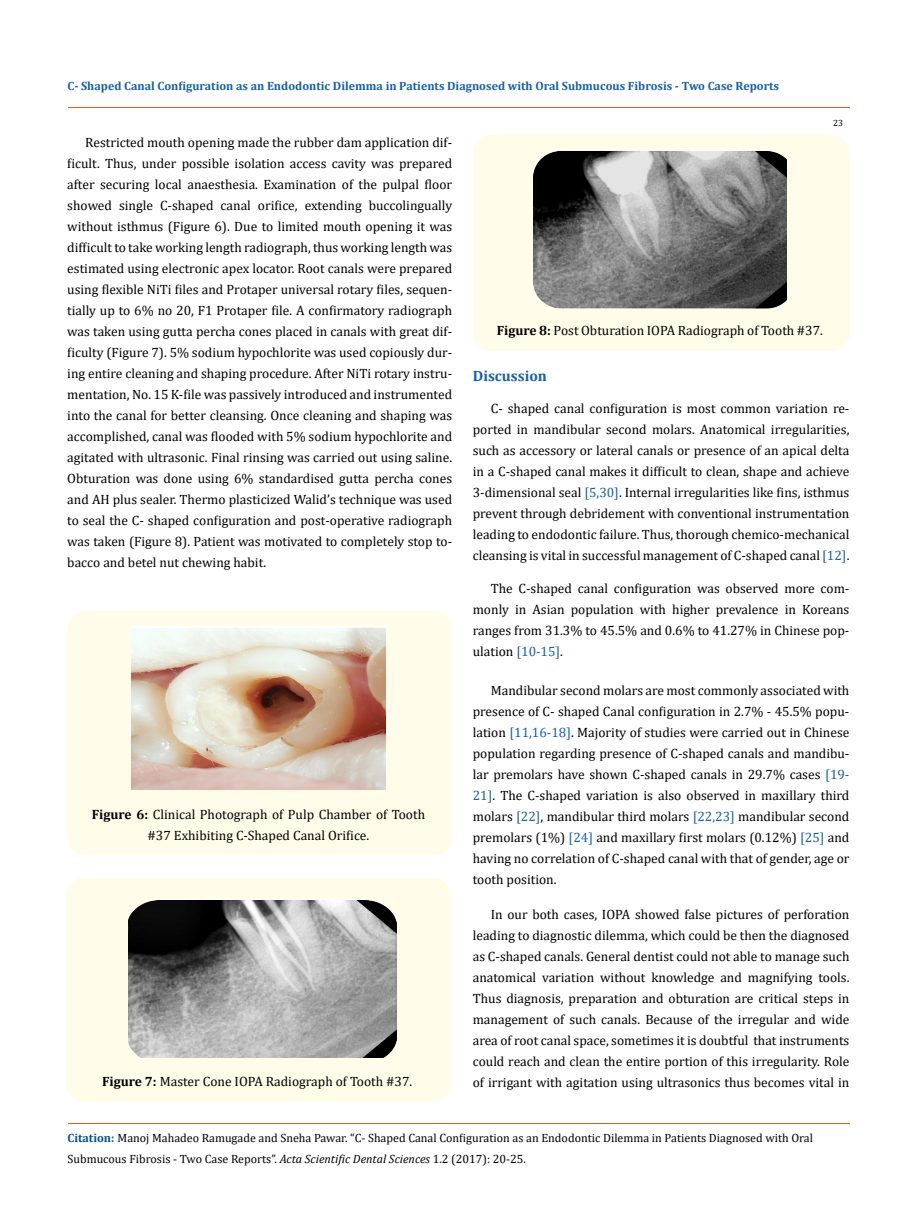
<style>
.page{position:relative;width:917px;height:1226px;background:#fff}
.page>*{position:absolute;margin:0;border:0;box-sizing:border-box;transform-origin:0 0}
.t1{font:700 15px "Cambria";color:#1560a6}
.t2{font:13.5px/21px "Cambria";color:#000;text-align:justify}
.t3{font:12px/21px "Cambria";color:#000}
.t4{font:700 12px "Cambria";color:#1560a6}
.t5{font:9px "Cambria";color:#000}
.s1{font-weight:700}
.s2{color:#1560a6}
.s3{font-weight:700;color:#035089}
.s4{font-style:italic}
</style>
<div class="page">
<div style="left:472px;top:135px;width:377px;height:216px;background:#fffde9;border-radius:18px"></div>
<img style="left:533px;top:151px;width:253px;height:158px">
<div style="left:67px;top:611px;width:385px;height:244px;background:#fffde9;border-radius:18px"></div>
<img style="left:132px;top:627px;width:253px;height:162px">
<div style="left:66px;top:878px;width:385px;height:223px;background:#fffde9;border-radius:18px"></div>
<img style="left:128px;top:900px;width:268px;height:157px">
<hr style="left:68px;top:108px;width:781px;height:1px;background:#e05d1a">
<hr style="left:68px;top:1123px;width:781px;height:1px;background:#e05d1a">
<p class="t4" style="left:68px;top:78px;width:713px">C- Shaped Canal Configuration as an Endodontic Dilemma in Patients Diagnosed with Oral Submucous Fibrosis - Two Case Reports</p>
<p class="t5" style="left:833px;top:118px;width:11px">23</p>
<p class="t2" style="left:67px;top:131px;width:386px;text-indent:18px">Restricted mouth opening made the rubber dam application dif&shy;ficult. Thus, under possible isolation access cavity was prepared after securing local anaesthesia. Examination of the pulpal floor showed single C-shaped canal orifice, extending buccolingually without isthmus (Figure 6). Due to limited mouth opening it was difficult to take working length radiograph, thus working length was estimated using electronic apex locator. Root canals were prepared using flexible NiTi files and Protaper universal rotary files, sequen&shy;tially up to 6% no 20, F1 Protaper file. A confirmatory radiograph was taken using gutta percha cones placed in canals with great dif&shy;ficulty (Figure 7). 5% sodium hypochlorite was used copiously dur&shy;ing entire cleaning and shaping procedure. After NiTi rotary instru&shy;mentation, No. 15 K-file was passively introduced and instrumented into the canal for better cleansing. Once cleaning and shaping was accomplished, canal was flooded with 5% sodium hypochlorite and agitated with ultrasonic. Final rinsing was carried out using saline.<br>Obturation was done using 6% standardised gutta percha cones and AH plus sealer. Thermo plasticized Walid’s technique was used to seal the C- shaped configuration and post-operative radiograph was taken (Figure 8). Patient was motivated to completely stop to&shy;bacco and betel nut chewing habit.</p>
<p class="t2" style="left:92px;top:803px;width:335px;text-align:center"><span class="s1">Figure 6:</span> Clinical Photograph of Pulp Chamber of Tooth #37 Exhibiting C-Shaped Canal Orifice.</p>
<p class="t2" style="left:102px;top:1070px;width:312px"><span class="s1">Figure 7:</span> Master Cone IOPA Radiograph of Tooth #37.</p>
<p class="t2" style="left:496px;top:320px;width:328px"><span class="s1">Figure 8:</span> Post Obturation IOPA Radiograph of Tooth #37.</p>
<p class="t1" style="left:472px;top:365px;width:76px">Discussion</p>
<p class="t2" style="left:472px;top:397px;width:378px;text-indent:18px">C- shaped canal configuration is most common variation re&shy;ported in mandibular second molars. Anatomical irregularities, such as accessory or lateral canals or presence of an apical delta in a C-shaped canal makes it difficult to clean, shape and achieve 3-dimensional seal <span class="s2">[5,30]</span>. Internal irregularities like fins, isthmus prevent through debridement with conventional instrumentation leading to endodontic failure. Thus, thorough chemico-mechanical cleansing is vital in successful management of C-shaped canal <span class="s2">[12]</span>.</p>
<p class="t2" style="left:472px;top:578px;width:378px;text-indent:18px">The C-shaped canal configuration was observed more com&shy;monly in Asian population with higher prevalence in Koreans ranges from 31.3% to 45.5% and 0.6% to 41.27% in Chinese pop&shy;ulation <span class="s2">[10-15]</span>.</p>
<p class="t2" style="left:472px;top:680px;width:378px;text-indent:18px">Mandibular second molars are most commonly associated with presence of C- shaped Canal configuration in 2.7% - 45.5% popu&shy;lation <span class="s2">[11,16-18]</span>. Majority of studies were carried out in Chinese population regarding presence of C-shaped canals and mandibu&shy;lar premolars have shown C-shaped canals in 29.7% cases <span class="s2">[19- 21]</span>. The C-shaped variation is also observed in maxillary third molars <span class="s2">[22]</span>, mandibular third molars <span class="s2">[22,23]</span> mandibular second premolars (1%) <span class="s2">[24]</span> and maxillary first molars (0.12%) <span class="s2">[25]</span> and having no correlation of C-shaped canal with that of gender, age or tooth position.</p>
<p class="t2" style="left:472px;top:904px;width:378px;text-indent:18px">In our both cases, IOPA showed false pictures of perforation leading to diagnostic dilemma, which could be then the diagnosed as C-shaped canals. General dentist could not able to manage such anatomical variation without knowledge and magnifying tools.<br>Thus diagnosis, preparation and obturation are critical steps in management of such canals. Because of the irregular and wide area of root canal space, sometimes it is doubtful that instruments could reach and clean the entire portion of this irregularity. Role of irrigant with agitation using ultrasonics thus becomes vital in</p>
<p class="t3" style="left:68px;top:1127px;width:747px"><span class="s3">Citation:</span> Manoj Mahadeo Ramugade and Sneha Pawar. “C- Shaped Canal Configuration as an Endodontic Dilemma in Patients Diagnosed with Oral<br>Submucous Fibrosis - Two Case Reports”. <span class="s4">Acta Scientific Dental Sciences</span> 1.2 (2017): 20-25.</p>
</div>
